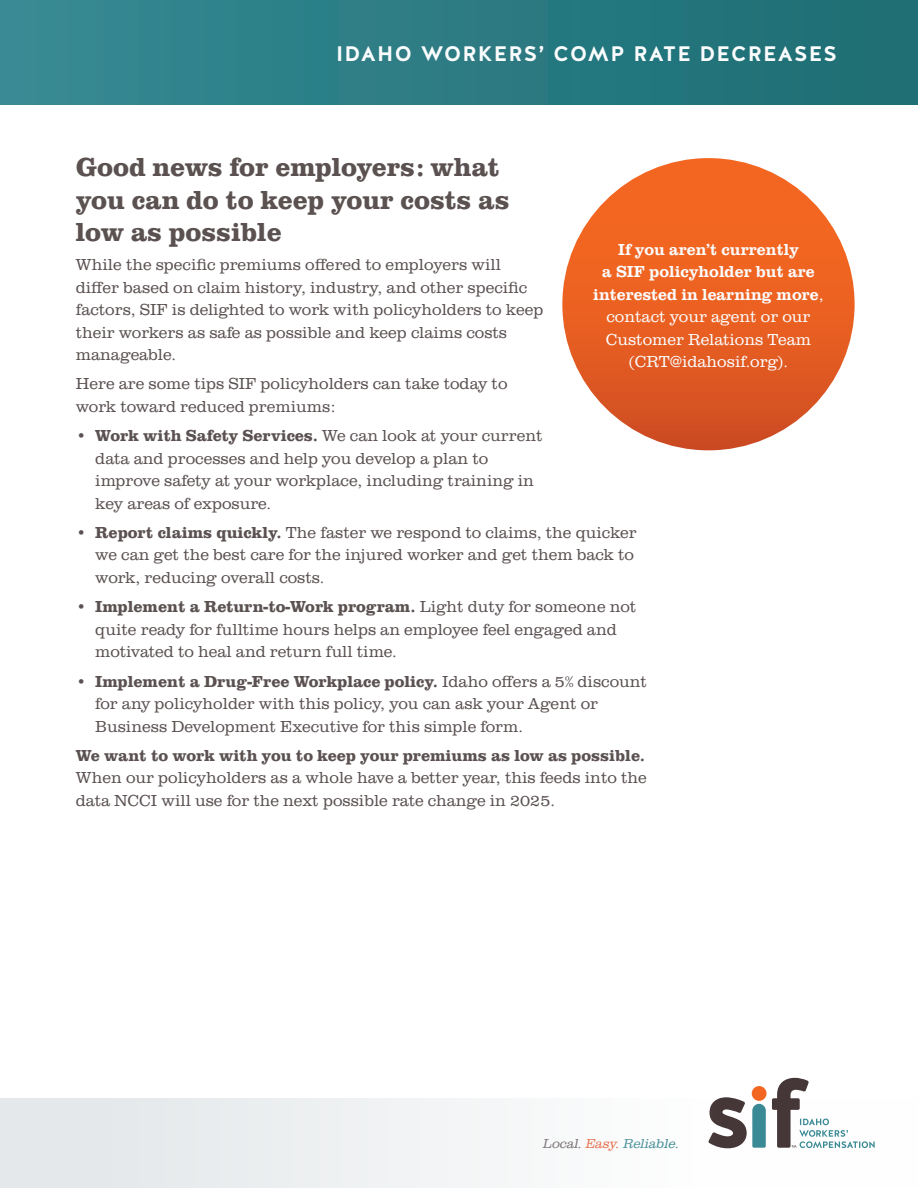
<style>
.page{position:relative;width:918px;height:1188px;background:#fff}
.page>*{position:absolute;margin:0;border:0;box-sizing:border-box;transform-origin:0 0}
.t1{font:700 27px/32.4px "Clarendon URW";color:#5b5151}
.t2{font:700 21px "Halis GR";letter-spacing:.06em;color:#fbfcfd}
.t3{font:300 16.5px/22.5px "Clarendon URW";color:#5b5151}
.t4{font:500 16.5px/22.5px "Clarendon URW";color:#fbfcfd;text-align:center}
.t5{font:700 16.5px "Clarendon URW";color:#5b5151}
.t6{font:italic 300 13.5px "Clarendon URW";color:#37868f}
.s1{font-weight:700}
.s2{font-weight:300}
.s3{color:#5b5151}
.s4{color:#e75a2f}
</style>
<div class="page">
<div style="left:752px;top:1086px;width:15px;height:15px;background:#f36621;border-radius:50%"></div>
<svg style="left:718px;top:1097px;width:48px;height:2px"></svg>
<svg style="left:772px;top:1078px;width:37px;height:21px"></svg>
<div style="left:0;top:0;width:918px;height:105px;background:linear-gradient(to right,#388a94,#1d6d73)"></div>
<svg style="left:0;top:1099px;width:875px;height:89px;fill:#f1f3f4"></svg>
<div style="left:562px;top:158px;width:293px;height:292px;background:linear-gradient(to bottom,#fb6d22,#d35022);border-radius:146px"></div>
<p class="t2" style="left:336px;top:40px;width:502px">IDAHO WORKERS’ COMP RATE DECREASES</p>
<h1 class="t1" style="left:76px;top:149px;width:435px">Good news for employers: what you can do to keep your costs as low as possible</h1>
<p class="t3" style="left:76px;top:253px;width:469px">While the specific premiums offered to employers will differ based on claim history, industry, and other specific factors, SIF is delighted to work with policyholders to keep their workers as safe as possible and keep claims costs manageable.</p>
<p class="t3" style="left:76px;top:372px;width:433px">Here are some tips SIF policyholders can take today to work toward reduced premiums:</p>
<p class="t3" style="left:95px;top:424px;width:449px;text-indent:-20px"><span class="s1">• Work with Safety Services.</span> We can look at your current data and processes and help you develop a plan to improve safety at your workplace, including training in key areas of exposure.</p>
<p class="t3" style="left:95px;top:520px;width:543px;text-indent:-20px"><span class="s1">• Report claims quickly.</span> The faster we respond to claims, the quicker we can get the best care for the injured worker and get them back to work, reducing overall costs.</p>
<p class="t3" style="left:95px;top:595px;width:543px;text-indent:-20px"><span class="s1">• Implement a Return-to-Work program.</span> Light duty for someone not quite ready for fulltime hours helps an employee feel engaged and motivated to heal and return full time.</p>
<p class="t3" style="left:95px;top:669px;width:553px;text-indent:-20px"><span class="s1">• Implement a Drug-Free Workplace policy.</span> Idaho offers a 5% discount for any policyholder with this policy, you can ask your Agent or<br>Business Development Executive for this simple form.</p>
<p class="t5" style="left:76px;top:743px;width:571px">We want to work with you to keep your premiums as low as possible.</p>
<p class="t3" style="left:76px;top:766px;width:572px">When our policyholders as a whole have a better year, this feeds into the data NCCI will use for the next possible rate change in 2025.</p>
<p class="t4" style="left:593px;top:237px;width:232px">If you aren’t currently<br>a SIF policyholder but are interested in learning more<span class="s2">, contact your agent or our<br>Customer Relations Team (CRT@idahosif.org).</span></p>
<p class="t6" style="left:543px;top:1136px;width:138px"><span class="s3">Local.</span> <span class="s4">Easy.</span> Reliable.</p>
</div>
